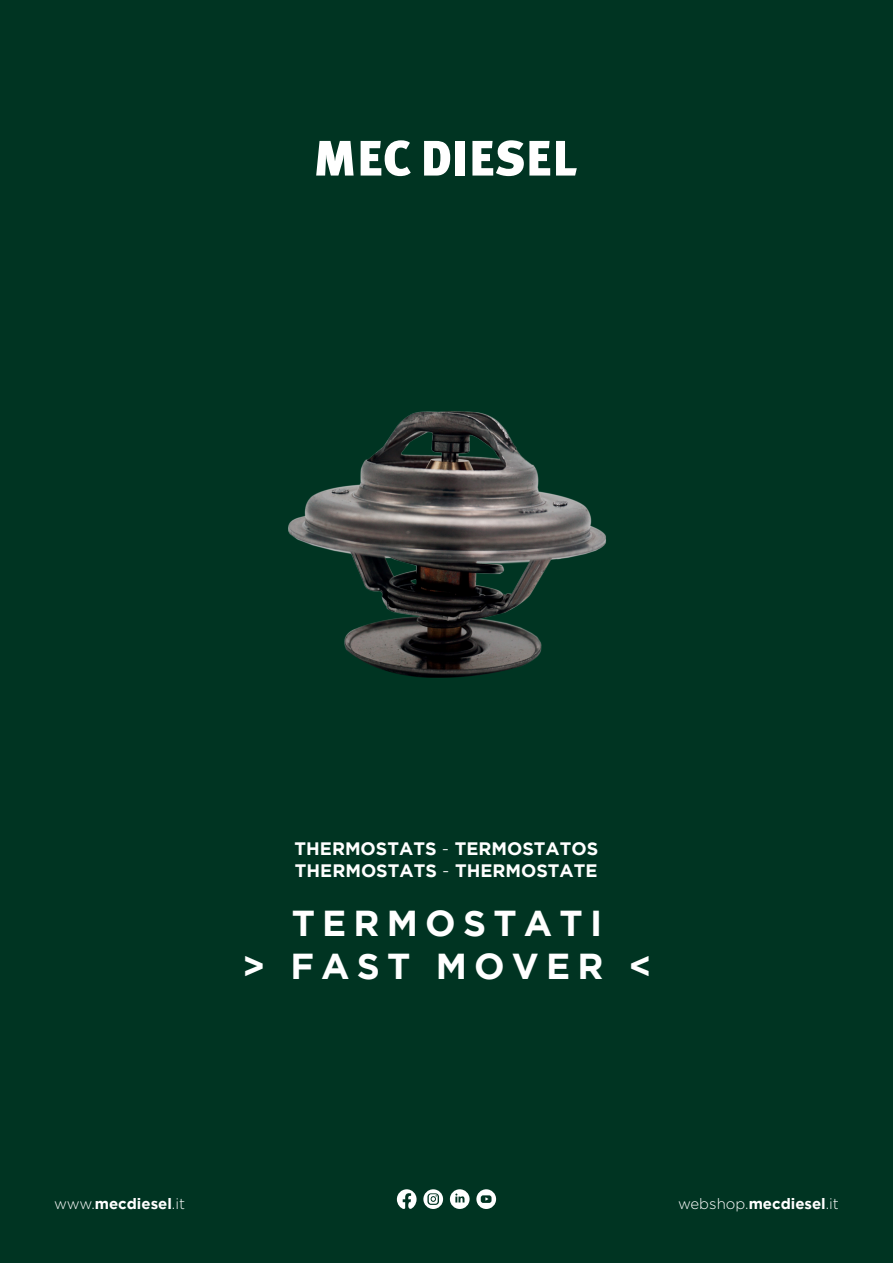
<style>
.page{position:relative;width:893px;height:1263px;background:#003422}
.page>*{position:absolute;margin:0;border:0;box-sizing:border-box;transform-origin:0 0}
.t1{font:700 36px "Gotham";letter-spacing:.2em;color:#fff}
.t2{font:700 18px "Gotham";color:#fff}
.t3{font:300 15px "Gotham";color:#fff}
.t4{font:700 15px "Gotham";color:#fff}
.s1{font-weight:300}
.s2{font-weight:700}
</style>
<div class="page">
<svg style="left:423px;top:1189px;width:20px;height:20px"></svg>
<svg style="left:397px;top:1189px;width:20px;height:20px"></svg>
<svg style="left:476px;top:1189px;width:20px;height:20px"></svg>
<svg style="left:450px;top:1189px;width:20px;height:20px"></svg>
<svg style="left:316px;top:141px;width:38px;height:35px"></svg>
<svg style="left:361px;top:140px;width:50px;height:36px"></svg>
<svg style="left:424px;top:141px;width:26px;height:35px"></svg>
<div style="left:455px;top:141px;width:10px;height:35px;background:#fff"></div>
<svg style="left:472px;top:140px;width:78px;height:36px"></svg>
<svg style="left:556px;top:141px;width:21px;height:35px"></svg>
<img style="left:288px;top:411px;width:318px;height:267px">
<p class="t2" style="left:295px;top:838px;width:305px">THERMOSTATS <span class="s1">-</span> TERMOSTATOS</p>
<p class="t2" style="left:295px;top:860px;width:304px">THERMOSTATS <span class="s1">-</span> THERMOSTATE</p>
<p class="t1" style="left:292px;top:902px;width:312px">TERMOSTATI</p>
<p class="t1" style="left:242px;top:945px;width:411px">&gt; FAST MOVER &lt;</p>
<p class="t4" style="left:54px;top:1195px;width:133px"><span class="s1">www.</span>mecdiesel<span class="s1">.it</span></p>
<p class="t3" style="left:678px;top:1195px;width:162px">webshop.<span class="s2">mecdiesel</span>.it</p>
</div>
